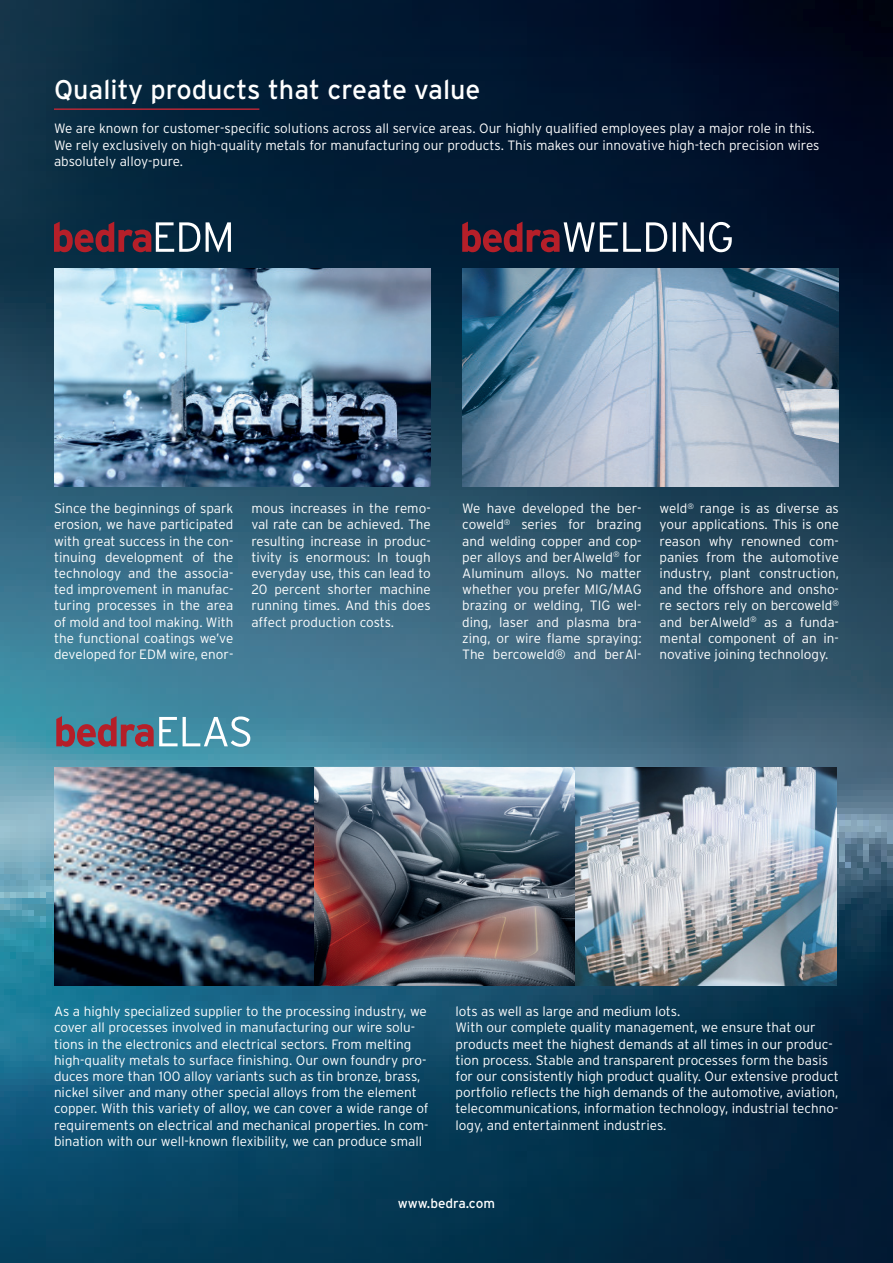
<style>
.page{position:relative;width:893px;height:1263px;background:#fff}
.page>*{position:absolute;margin:0;border:0;box-sizing:border-box;transform-origin:0 0}
.t1{font:27px "Interstate";color:#fff}
.t2{font:300 13.5px/16.2px "Interstate";color:#fff;text-align:justify}
.t3{font:13.5px "Interstate";color:#fff}
</style>
<div class="page">
<img style="left:0;top:0;width:893px;height:1263px">
<img style="left:54px;top:268px;width:377px;height:218px">
<img style="left:462px;top:268px;width:377px;height:218px">
<img style="left:54px;top:767px;width:782px;height:218px">
<svg style="left:54px;top:222px;width:177px;height:31px;background:#564455"></svg>
<svg style="left:56px;top:716px;width:194px;height:31px;background:#738393"></svg>
<svg style="left:462px;top:222px;width:270px;height:30px;background:#4f4456"></svg>
<hr style="left:54px;top:108px;width:205px;height:2px;background:#b72837">
<h1 class="t1" style="left:54px;top:75px;width:428px">Quality products that create value</h1>
<p class="t2" style="left:54px;top:120px;width:767px;text-align:left">We are known for customer-specific solutions across all service areas. Our highly qualified employees play a major role in this.<br>We rely exclusively on high-quality metals for manufacturing our products. This makes our innovative high-tech precision wires absolutely alloy-pure.</p>
<p class="t2" style="left:54px;top:500px;width:181px">Since the beginnings of spark erosion, we have participated with great success in the con&shy;tinuing development of the technology and the associa&shy;ted improvement in manufac&shy;turing processes in the area of mold and tool making. With the functional coatings we’ve developed for EDM wire, enor-</p>
<p class="t2" style="left:251px;top:500px;width:181px">mous increases in the remo&shy;val rate can be achieved. The resulting increase in produc&shy;tivity is enormous: In tough everyday use, this can lead to 20 percent shorter machine running times. And this does affect production costs.</p>
<p class="t2" style="left:462px;top:500px;width:181px">We have developed the ber&shy;coweld<sup>®</sup> series for brazing and welding copper and cop&shy;per alloys and berAlweld<sup>®</sup> for Aluminum alloys. No matter whether you prefer MIG/MAG brazing or welding, TIG wel&shy;ding, laser and plasma bra&shy;zing, or wire flame spraying:<br>The bercoweld® and berAl-</p>
<p class="t2" style="left:660px;top:500px;width:181px">weld<sup>®</sup> range is as diverse as your applications. This is one reason why renowned com&shy;panies from the automotive industry, plant construction, and the offshore and onsho&shy;re sectors rely on bercoweld<sup>® </sup>and berAlweld<sup>®</sup> as a funda&shy;mental component of an in&shy;novative joining technology.</p>
<p class="t2" style="left:54px;top:1003px;width:376px;text-align:left">As a highly specialized supplier to the processing industry, we cover all processes involved in manufacturing our wire solu&shy;tions in the electronics and electrical sectors. From melting high-quality metals to surface finishing. Our own foundry pro&shy;duces more than 100 alloy variants such as tin bronze, brass, nickel silver and many other special alloys from the element copper. With this variety of alloy, we can cover a wide range of requirements on electrical and mechanical properties. In com&shy;bination with our well-known flexibility, we can produce small</p>
<p class="t2" style="left:455px;top:1003px;width:385px;text-align:left">lots as well as large and medium lots.<br>With our complete quality management, we ensure that our products meet the highest demands at all times in our produc&shy;tion process. Stable and transparent processes form the basis for our consistently high product quality. Our extensive product portfolio reflects the high demands of the automotive, aviation, telecommunications, information technology, industrial techno&shy;logy, and entertainment industries.</p>
<p class="t3" style="left:398px;top:1195px;width:99px">www.bedra.com</p>
</div>
